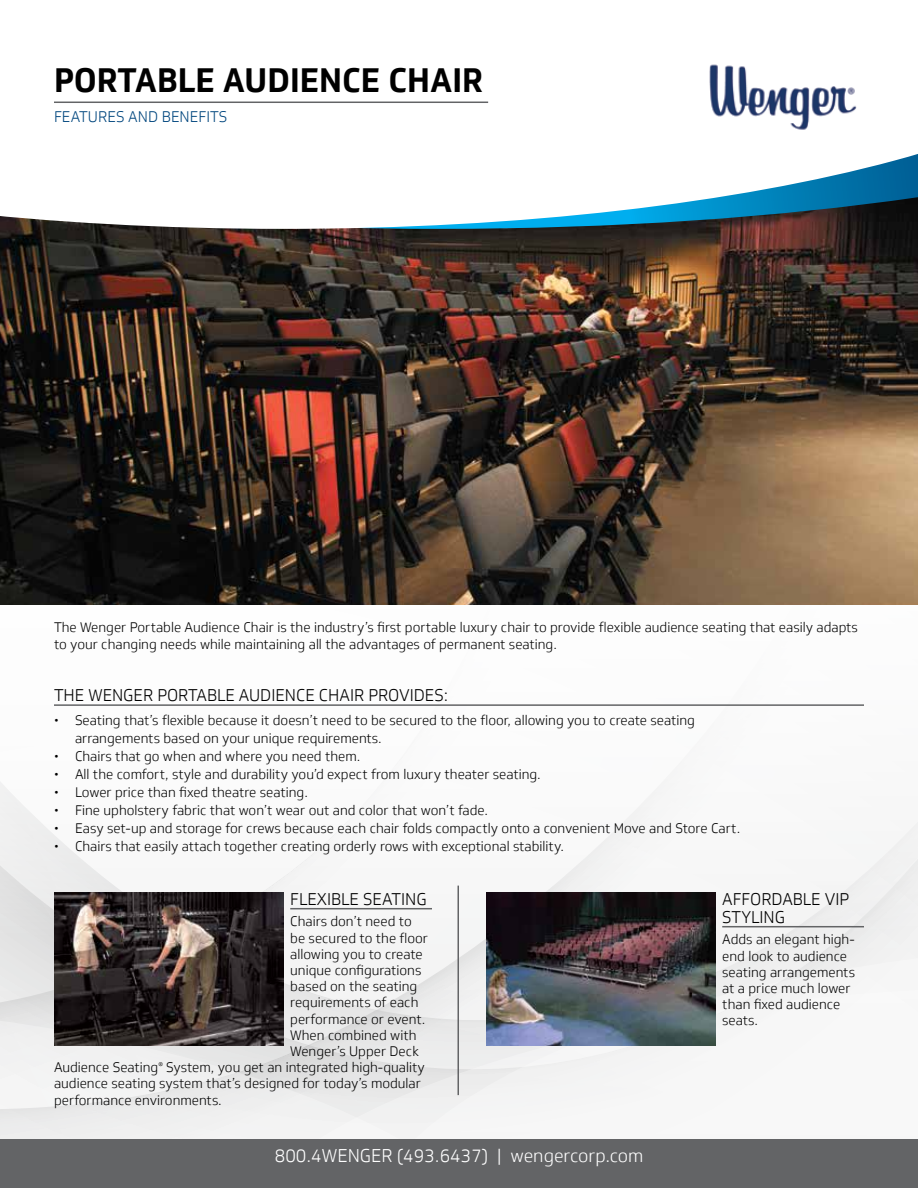
<style>
.page{position:relative;width:918px;height:1188px;background:#fff}
.page>*{position:absolute;margin:0;border:0;box-sizing:border-box;transform-origin:0 0}
.t1{font:700 33px "Soleto";color:#000}
.t2{font:300 18px "Soleto";color:#fff}
.t3{font:300 16.5px/18px "Soleto";color:#000}
.t4{font:300 15px "Soleto";color:#00467e}
.t5{font:300 13.5px/16.2px "Soleto";color:#000}
</style>
<div class="page">
<div style="left:284px;top:991px;width:538px;height:113px;background:#f6f6f6"></div>
<svg style="left:0;top:1001px;width:544px;height:138px;fill:#eee"></svg>
<div style="left:0;top:242px;width:918px;height:749px;background:#fafafa"></div>
<div style="left:0;top:1139px;width:918px;height:49px;background:#636466"></div>
<img style="left:0;top:229px;width:918px;height:376px">
<svg style="left:0;top:101px;width:918px;height:128px"></svg>
<img style="left:708px;top:64px;width:150px;height:70px">
<hr style="left:54px;top:102px;width:434px;height:1px;background:#636466">
<hr style="left:290px;top:908px;width:142px;height:1px;background:#636466">
<img style="left:54px;top:892px;width:230px;height:153px">
<hr style="left:722px;top:926px;width:142px;height:1px;background:#636466">
<img style="left:486px;top:892px;width:230px;height:153px">
<hr style="left:54px;top:704px;width:810px;height:2px;background:#636466">
<hr style="left:458px;top:886px;width:1px;height:209px;background:#636466">
<h1 class="t1" style="left:54px;top:60px;width:431px">PORTABLE AUDIENCE CHAIR</h1>
<p class="t4" style="left:54px;top:108px;width:175px">FEATURES AND BENEFITS</p>
<p class="t5" style="left:54px;top:620px;width:806px">The Wenger Portable Audience Chair is the industry’s first portable luxury chair to provide flexible audience seating that easily adapts to your changing needs while maintaining all the advantages of permanent seating.</p>
<p class="t3" style="left:54px;top:686px;width:396px">THE WENGER PORTABLE AUDIENCE CHAIR PROVIDES:</p>
<p class="t5" style="left:75px;top:711px;width:621px;line-height:18px;text-indent:-21px">• Seating that’s flexible because it doesn’t need to be secured to the floor, allowing you to create seating arrangements based on your unique requirements.</p>
<p class="t5" style="left:54px;top:748px;width:308px">• Chairs that go when and where you need them.</p>
<p class="t5" style="left:54px;top:766px;width:488px">• All the comfort, style and durability you’d expect from luxury theater seating.</p>
<p class="t5" style="left:54px;top:784px;width:255px">• Lower price than fixed theatre seating.</p>
<p class="t5" style="left:54px;top:802px;width:435px">• Fine upholstery fabric that won’t wear out and color that won’t fade.</p>
<p class="t5" style="left:54px;top:820px;width:688px">• Easy set-up and storage for crews because each chair folds compactly onto a convenient Move and Store Cart.</p>
<p class="t5" style="left:54px;top:838px;width:511px">• Chairs that easily attach together creating orderly rows with exceptional stability.</p>
<p class="t3" style="left:290px;top:890px;width:138px">FLEXIBLE SEATING</p>
<p class="t5" style="left:290px;top:914px;width:123px">Chairs don’t need to</p>
<p class="t5" style="left:290px;top:930px;width:139px">be secured to the floor</p>
<p class="t5" style="left:290px;top:946px;width:134px">allowing you to create</p>
<p class="t5" style="left:290px;top:962px;width:133px">unique configurations</p>
<p class="t5" style="left:290px;top:978px;width:129px">based on the seating</p>
<p class="t5" style="left:290px;top:995px;width:130px">requirements of each</p>
<p class="t5" style="left:290px;top:1011px;width:137px">performance or event.</p>
<p class="t5" style="left:290px;top:1027px;width:128px">When combined with</p>
<p class="t5" style="left:290px;top:1043px;width:130px">Wenger’s Upper Deck</p>
<p class="t5" style="left:54px;top:1059px;width:372px">Audience Seating<sup>®</sup> System, you get an integrated high-quality</p>
<p class="t5" style="left:54px;top:1076px;width:368px">audience seating system that’s designed for today’s modular</p>
<p class="t5" style="left:54px;top:1092px;width:169px">performance environments.</p>
<h2 class="t2" style="left:275px;top:1145px;width:370px">800.4WENGER (493.6437) | wengercorp.com</h2>
<p class="t3" style="left:722px;top:890px;width:129px">AFFORDABLE VIP<br>STYLING</p>
<p class="t5" style="left:722px;top:932px;width:134px">Adds an elegant high&shy;end look to audience seating arrangements at a price much lower than fixed audience seats.</p>
</div>
